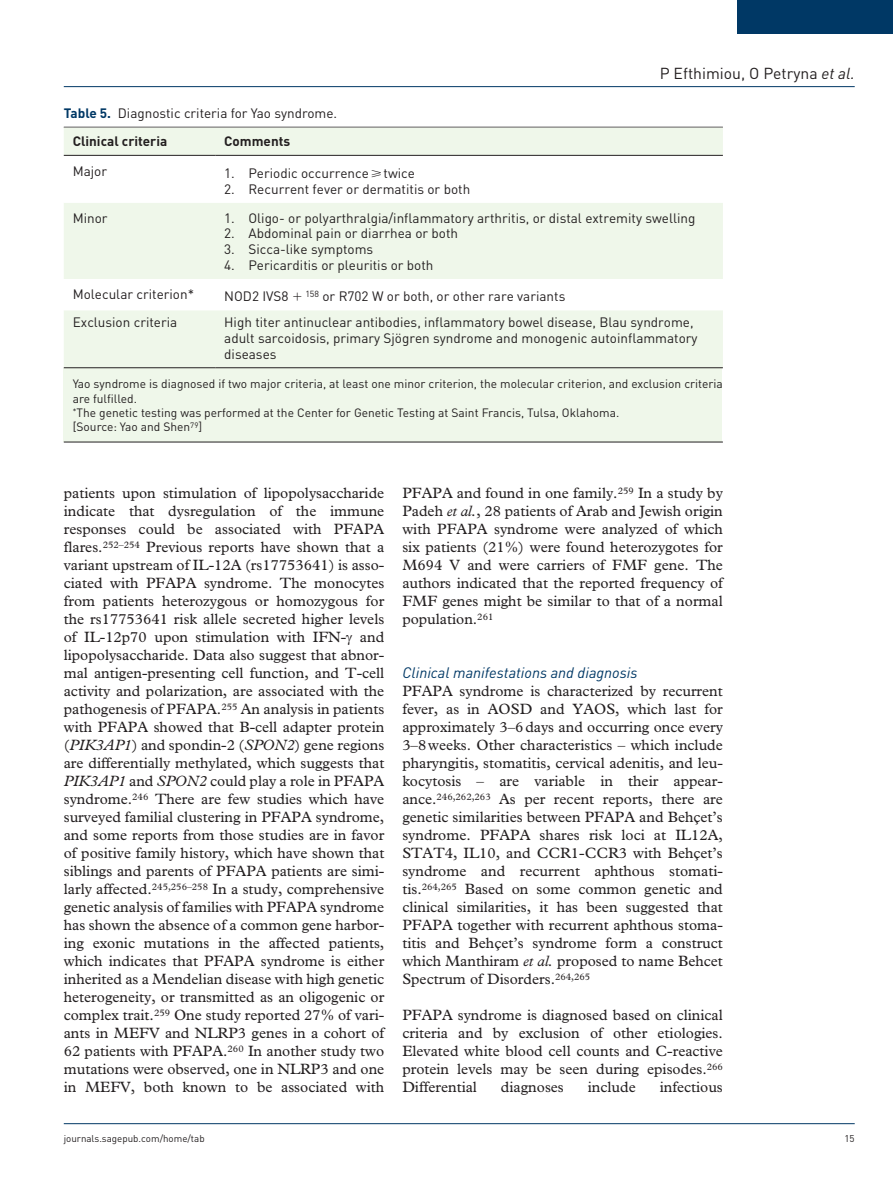
<style>
.page{position:relative;width:893px;height:1191px;background:#fff}
.page>*{position:absolute;margin:0;border:0;box-sizing:border-box;transform-origin:0 0}
.t1{font:15.75px "DIN";color:#231f20}
.t2{font:15px/18px "Plantin Std";color:#231f20;text-align:justify}
.t3{font:italic 15px "DIN";color:#003865}
.t4{font:13.5px/15.8px "DIN";color:#231f20}
.t5{font:700 13.5px "DIN";color:#231f20}
.t6{font:12px/14.2px "DIN";color:#231f20}
.t7{font:9.75px "DIN";color:#231f20}
.s1{font-weight:700;color:#003865}
.s2{font-weight:700}
.s3{font-style:italic}
</style>
<div class="page">
<hr style="left:64px;top:86px;width:791px;height:1px;background:#003865">
<hr style="left:64px;top:1123px;width:791px;height:1px;background:#003865">
<div style="left:738px;top:0;width:155px;height:34px;background:#003865"></div>
<div style="left:64px;top:368px;width:658px;height:74px;background:#eff7ea"></div>
<hr style="left:64px;top:127px;width:659px;height:1px;background:#231f20">
<hr style="left:64px;top:441px;width:659px;height:1px;background:#231f20">
<div style="left:64px;top:128px;width:659px;height:239px;background:#eff7ea"></div>
<svg style="left:64px;top:156px;width:659px;height:154px"></svg>
<hr style="left:64px;top:155px;width:151px;height:1px;background:#231f20">
<hr style="left:215px;top:155px;width:508px;height:1px;background:#231f20">
<hr style="left:64px;top:367px;width:151px;height:1px;background:#231f20">
<hr style="left:215px;top:367px;width:508px;height:1px;background:#231f20">
<svg style="left:294px;top:293px;width:8px;height:8px"></svg>
<p class="t4" style="left:73px;top:98px;width:266px;line-height:28.5px;text-indent:-9px"><span class="s1">Table 5.</span> Diagnostic criteria for Yao syndrome.<br><span class="s2">Clinical criteria</span></p>
<p class="t5" style="left:224px;top:133px;width:68px">Comments</p>
<p class="t1" style="left:660px;top:63px;width:196px">P Efthimiou, O Petryna <span class="s3">et al.</span></p>
<p class="t4" style="left:73px;top:163px;width:36px">Major</p>
<p class="t4" style="left:224px;top:165px;width:192px">1. Periodic occurrence⩾twice</p>
<p class="t4" style="left:224px;top:181px;width:247px">2. Recurrent fever or dermatitis or both</p>
<p class="t4" style="left:73px;top:210px;width:36px">Minor</p>
<p class="t4" style="left:224px;top:210px;width:473px">1. Oligo- or polyarthralgia/inflammatory arthritis, or distal extremity swelling</p>
<p class="t4" style="left:224px;top:225px;width:235px">2. Abdominal pain or diarrhea or both</p>
<p class="t4" style="left:224px;top:241px;width:150px">3. Sicca-like symptoms</p>
<p class="t4" style="left:224px;top:257px;width:211px">4. Pericarditis or pleuritis or both</p>
<p class="t4" style="left:73px;top:286px;width:123px">Molecular criterion*</p>
<p class="t4" style="left:224px;top:288px;width:66px">NOD2 IVS8</p>
<p class="t4" style="left:305px;top:288px;width:261px"><sup>158</sup> or R702 W or both, or other rare variants</p>
<p class="t4" style="left:73px;top:314px;width:106px">Exclusion criteria</p>
<p class="t4" style="left:224px;top:314px;width:475px">High titer antinuclear antibodies, inflammatory bowel disease, Blau syndrome, adult sarcoidosis, primary Sjögren syndrome and monogenic autoinflammatory diseases</p>
<p class="t6" style="left:73px;top:377px;width:652px">Yao syndrome is diagnosed if two major criteria, at least one minor criterion, the molecular criterion, and exclusion criteria are fulfilled.<br><sup>*</sup>The genetic testing was performed at the Center for Genetic Testing at Saint Francis, Tulsa, Oklahoma.<br>[Source: Yao and Shen<sup>79</sup>]</p>
<p class="t2" style="left:64px;top:484px;width:322px">patients upon stimulation of lipopolysaccharide indicate that dysregulation of the immune responses could be associated with PFAPA flares.<sup>252–254</sup> Previous reports have shown that a variant upstream of IL-12A (rs17753641) is asso&shy;ciated with PFAPA syndrome. The monocytes from patients heterozygous or homozygous for the rs17753641 risk allele secreted higher levels of IL-12p70 upon stimulation with IFN- and lipopolysaccharide. Data also suggest that abnor&shy;mal antigen-presenting cell function, and T-cell activity and polarization, are associated with the pathogenesis of PFAPA.<sup>255</sup> An analysis in patients with PFAPA showed that B-cell adapter protein (<span class="s3">PIK3AP1</span>) and spondin-2 (<span class="s3">SPON2</span>) gene regions are differentially methylated, which suggests that <span class="s3">PIK3AP1</span> and <span class="s3">SPON2</span> could play a role in PFAPA syndrome.<sup>246</sup> There are few studies which have surveyed familial clustering in PFAPA syndrome, and some reports from those studies are in favor of positive family history, which have shown that siblings and parents of PFAPA patients are simi&shy;larly affected.<sup>245,256–258</sup> In a study, comprehensive genetic analysis of families with PFAPA syndrome has shown the absence of a common gene harbor&shy;ing exonic mutations in the affected patients, which indicates that PFAPA syndrome is either inherited as a Mendelian disease with high genetic heterogeneity, or transmitted as an oligogenic or complex trait.<sup>259</sup> One study reported 27% of vari&shy;ants in MEFV and NLRP3 genes in a cohort of 62 patients with PFAPA.<sup>260</sup> In another study two mutations were observed, one in NLRP3 and one in MEFV, both known to be associated with</p>
<p class="t2" style="left:402px;top:484px;width:322px">PFAPA and found in one family.<sup>259</sup> In a study by Padeh <span class="s3">et al.</span>, 28 patients of Arab and Jewish origin with PFAPA syndrome were analyzed of which six patients (21%) were found heterozygotes for M694 V and were carriers of FMF gene. The authors indicated that the reported frequency of FMF genes might be similar to that of a normal population.<sup>261</sup></p>
<p class="t3" style="left:402px;top:663px;width:237px">Clinical manifestations and diagnosis</p>
<p class="t2" style="left:402px;top:682px;width:322px">PFAPA syndrome is characterized by recurrent fever, as in AOSD and YAOS, which last for approximately 3–6days and occurring once every 3–8weeks. Other characteristics – which include pharyngitis, stomatitis, cervical adenitis, and leu&shy;kocytosis – are variable in their appear&shy;ance.<sup>246,262,263</sup> As per recent reports, there are genetic similarities between PFAPA and Behçet’s syndrome. PFAPA shares risk loci at IL12A, STAT4, IL10, and CCR1-CCR3 with Behçet’s syndrome and recurrent aphthous stomati&shy;tis.<sup>264,265</sup> Based on some common genetic and clinical similarities, it has been suggested that PFAPA together with recurrent aphthous stoma&shy;titis and Behçet’s syndrome form a construct which Manthiram <span class="s3">et al.</span> proposed to name Behcet Spectrum of Disorders.<sup>264,265</sup></p>
<p class="t2" style="left:402px;top:1006px;width:322px">PFAPA syndrome is diagnosed based on clinical criteria and by exclusion of other etiologies.<br>Elevated white blood cell counts and C-reactive protein levels may be seen during episodes.<sup>266<br></sup>Differential</p>
<p class="t2" style="left:501px;top:1078px;width:64px">diagnoses</p>
<p class="t2" style="left:588px;top:1078px;width:49px">include</p>
<p class="t2" style="left:660px;top:1078px;width:65px">infectious</p>
<p class="t7" style="left:64px;top:1132px;width:142px">journals.sagepub.com/home/tab</p>
<p class="t7" style="left:844px;top:1132px;width:12px">15</p>
</div>
